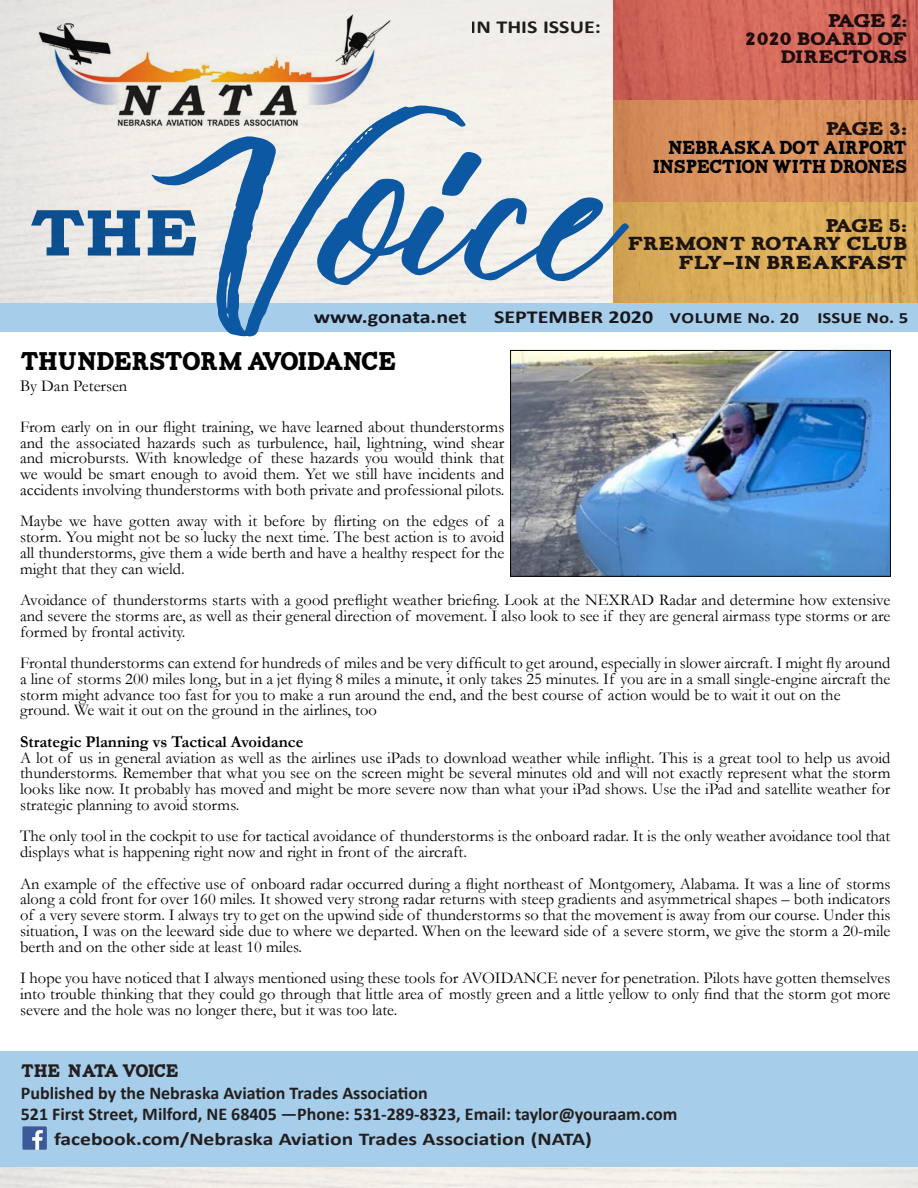
<style>
.page{position:relative;width:918px;height:1188px;background:#fff}
.page>*{position:absolute;margin:0;border:0;box-sizing:border-box;transform-origin:0 0}
.t1{font:256.95px "Vincentia";color:#0d58a2;scale:1.2 1}
.t2{font:64.5px "Carton";color:#0d58a2;scale:1.2 1}
.t3{font:25.5px "Carton";letter-spacing:-.03em;color:#000}
.t4{font:18.75px/18.8px "Carton";letter-spacing:-.02em;color:#000;text-align:right}
.t5{font:18.75px/18.8px "Carton";letter-spacing:-.015em;color:#231f20;text-align:right;scale:1.2 1}
.t6{font:700 18.3px "Calibri";color:#231f20;scale:1.2 1}
.t7{font:18.3px "Carton";letter-spacing:-.065em;color:#231f20;scale:1.2 1}
.t8{font:700 18px "Calibri";color:#231f20}
.t9{font:700 18px "Calibri";color:#231f20;scale:1.2 1}
.t10{font:18px/18.3px "Carton";letter-spacing:-.015em;color:#231f20;text-align:right;scale:1.2 1}
.t11{font:18px "Carton";letter-spacing:-.05em;color:#231f20}
.t12{font:16.5px/15.8px "Garamond";color:#000;text-align:justify}
.t13{font:700 16.5px "Garamond";color:#000}
.t14{font:700 15.75px "Calibri";color:#231f20;scale:1.2 1}
</style>
<div class="page">
<img style="left:0;top:0;width:614px;height:304px">
<svg style="left:614px;top:202px;width:304px;height:102px;fill:#daac5a"></svg>
<svg style="left:614px;top:99px;width:304px;height:103px;fill:#d8905d"></svg>
<svg style="left:614px;top:0;width:304px;height:99px;fill:#d2685b"></svg>
<div style="left:0;top:304px;width:918px;height:28px;background:#a6cdea"></div>
<img style="left:20px;top:9px;width:383px;height:135px">
<div style="left:0;top:1051px;width:918px;height:116px;background:#a6cdea"></div>
<img style="left:23px;top:1126px;width:23px;height:24px">
<img style="left:513px;top:352px;width:375px;height:222px">
<div style="left:511px;top:350px;width:379px;height:226px;border:1px solid #000"></div>
<p class="t6" style="left:471px;top:14px;width:110px">IN THIS ISSUE:</p>
<p class="t7" style="left:828px;top:13px;width:68px">PAGE 2:</p>
<p class="t10" style="left:746px;top:30px;width:136px">2020 BOARD OF<br>DIRECTORS</p>
<p class="t1" style="left:152px;top:85px;width:391px">Voice</p>
<p class="t7" style="left:826px;top:122px;width:69px">PAGE 3:</p>
<p class="t4" style="left:652px;top:139px;width:256px">NEBRASKA DOT AIRPORT<br>INSPECTION WITH DRONES</p>
<h2 class="t2" style="left:29px;top:207px;width:144px">THE</h2>
<p class="t7" style="left:825px;top:218px;width:70px">PAGE 5:</p>
<p class="t5" style="left:627px;top:235px;width:235px">FREMONT ROTARY CLUB<br>FLY-IN BREAKFAST</p>
<p class="t6" style="left:314px;top:304px;width:129px">www.gonata.net</p>
<p class="t6" style="left:494px;top:304px;width:134px">SEPTEMBER 2020</p>
<p class="t14" style="left:670px;top:307px;width:200px">VOLUME No. 20 ISSUE No. 5</p>
<p class="t3" style="left:20px;top:350px;width:378px">THUNDERSTORM AVOIDANCE</p>
<p class="t12" style="left:20px;top:377px;width:109px">By Dan Petersen</p>
<p class="t12" style="left:20px;top:418px;width:486px">From early on in our flight training, we have learned about thunderstorms and the associated hazards such as turbulence, hail, lightning, wind shear and microbursts. With knowledge of these hazards you would think that we would be smart enough to avoid them. Yet we still have incidents and accidents involving thunderstorms with both private and professional pilots.</p>
<p class="t12" style="left:20px;top:513px;width:486px">Maybe we have gotten away with it before by flirting on the edges of a storm. You might not be so lucky the next time. The best action is to avoid all thunderstorms, give them a wide berth and have a healthy respect for the might that they can wield.</p>
<p class="t12" style="left:20px;top:592px;width:872px">Avoidance of thunderstorms starts with a good preflight weather briefing. Look at the NEXRAD Radar and determine how extensive and severe the storms are, as well as their general direction of movement. I also look to see if they are general airmass type storms or are formed by frontal activity.</p>
<p class="t12" style="left:20px;top:655px;width:872px">Frontal thunderstorms can extend for hundreds of miles and be very difficult to get around, especially in slower aircraft. I might fly around a line of storms 200 miles long, but in a jet flying 8 miles a minute, it only takes 25 minutes. If you are in a small single-engine aircraft the storm might advance too fast for you to make a run around the end, and the best course of action would be to wait it out on the</p>
<p class="t12" style="left:20px;top:702px;width:358px">ground. We wait it out on the ground in the airlines, too</p>
<p class="t13" style="left:20px;top:730px;width:285px">Strategic Planning vs Tactical Avoidance</p>
<p class="t12" style="left:20px;top:749px;width:872px">A lot of us in general aviation as well as the airlines use iPads to download weather while inflight. This is a great tool to help us avoid thunderstorms. Remember that what you see on the screen might be several minutes old and will not exactly represent what the storm looks like now. It probably has moved and might be more severe now than what your iPad shows. Use the iPad and satellite weather for strategic planning to avoid storms.</p>
<p class="t12" style="left:20px;top:828px;width:872px">The only tool in the cockpit to use for tactical avoidance of thunderstorms is the onboard radar. It is the only weather avoidance tool that displays what is happening right now and right in front of the aircraft.</p>
<p class="t12" style="left:20px;top:875px;width:872px">An example of the effective use of onboard radar occurred during a flight northeast of Montgomery, Alabama. It was a line of storms along a cold front for over 160 miles. It showed very strong radar returns with steep gradients and asymmetrical shapes – both indicators of a very severe storm. I always try to get on the upwind side of thunderstorms so that the movement is away from our course. Under this situation, I was on the leeward side due to where we departed. When on the leeward side of a severe storm, we give the storm a 20-mile berth and on the other side at least 10 miles.</p>
<p class="t12" style="left:20px;top:970px;width:872px">I hope you have noticed that I always mentioned using these tools for AVOIDANCE never for penetration. Pilots have gotten themselves into trouble thinking that they could go through that little area of mostly green and a little yellow to only find that the storm got more severe and the hole was no longer there, but it was too late.</p>
<p class="t11" style="left:21px;top:1064px;width:160px">THE NATA VOICE</p>
<p class="t8" style="left:21px;top:1080px;width:408px">Published by the Nebraska Aviation Trades Association</p>
<p class="t8" style="left:21px;top:1102px;width:658px">521 First Street, Milford, NE 68405 —Phone: 531-289-8323, Email: taylor@youraam.com</p>
<p class="t9" style="left:54px;top:1127px;width:450px">facebook.com/Nebraska Aviation Trades Association (NATA)</p>
</div>
